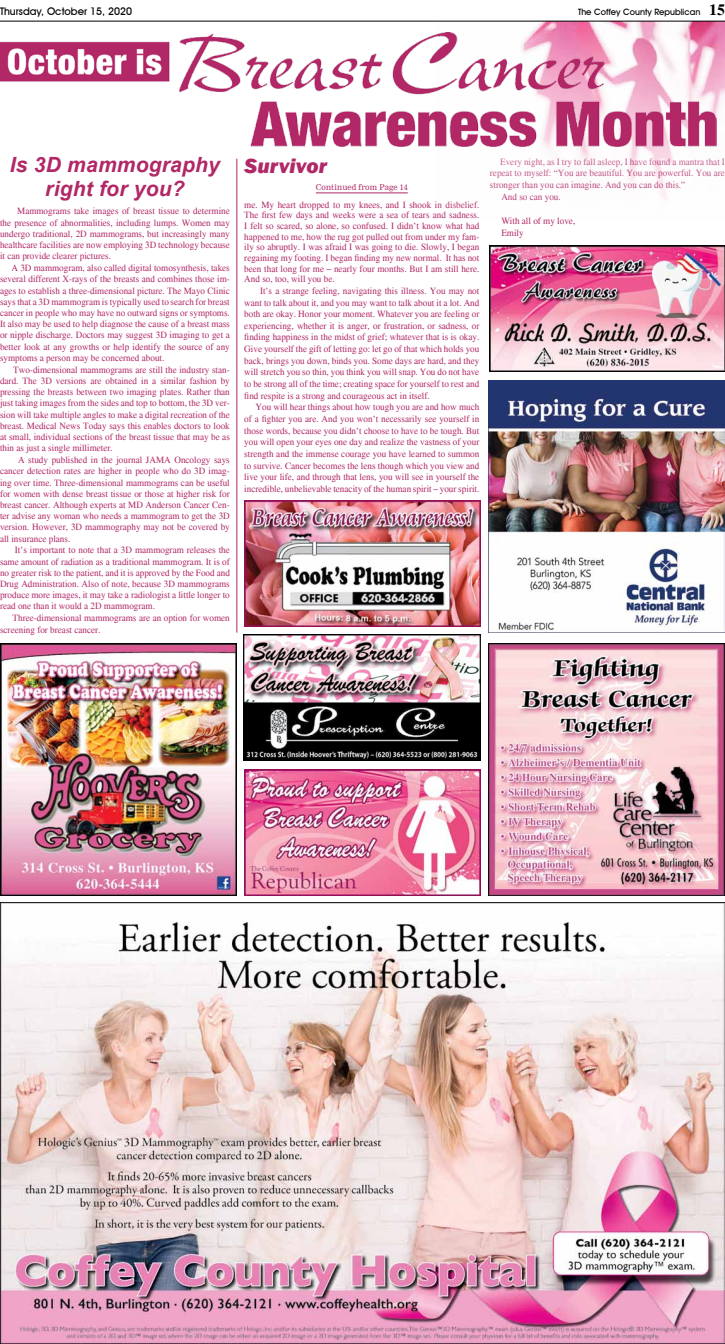
<style>
.page{position:relative;width:725px;height:1344px;background:#fff}
.page>*{position:absolute;margin:0;border:0;box-sizing:border-box;transform-origin:0 0}
.t1{font:italic 700 21px/23.6px "Arial";letter-spacing:.01em;color:#b12867;text-align:center}
.t2{font:italic 800 21px "Franklin Gothic";letter-spacing:.01em;color:#b12867}
.t3{font:500 10.5px "Avant Garde IT Cby BT";color:#000}
.t4{font:9.62px/11.2px "Times";color:#b12867;text-align:justify;scale:.95 1}
.t5{font:500 8.75px "Avant Garde IT Cby BT";color:#000}
.t6{font:7.88px "Nimrod";letter-spacing:.01em;color:#b12867}
.s1{font-family:"Times";font-weight:700;font-size:15.75px}
</style>
<div class="page">
<img style="left:436px;top:22px;width:288px;height:178px">
<hr style="left:0;top:21px;width:724px;height:1px;background:#000">
<img style="left:244px;top:769px;width:236px;height:126px">
<img style="left:488px;top:381px;width:236px;height:252px">
<img style="left:0;top:903px;width:724px;height:441px">
<img style="left:244px;top:500px;width:236px;height:126px">
<img style="left:0;top:643px;width:236px;height:252px">
<img style="left:488px;top:643px;width:236px;height:252px">
<img style="left:243px;top:635px;width:237px;height:126px">
<img style="left:489px;top:245px;width:235px;height:126px">
<img style="left:0;top:32px;width:716px;height:114px">
<hr style="left:316px;top:193px;width:92px;height:1px;background:#b12867">
<hr style="left:236px;top:159px;width:1px;height:474px;background:#b12867">
<p class="t3" style="left:0;top:4px;width:134px">Thursday, October 15, 2020</p>
<p class="t5" style="left:578px;top:6px;width:148px">The Coffey County Republican <span class="s1">15</span></p>
<h1 class="t1" style="left:10px;top:154px;width:211px">Is 3D mammography right for you?</h1>
<p class="t4" style="left:0;top:206px;width:243px;text-indent:17px">Mammograms take images of breast tissue to determine the presence of abnormalities, including lumps. Women may undergo traditional, 2D mammograms, but increasingly many healthcare facilities are now employing 3D technology because it can provide clearer pictures.</p>
<p class="t4" style="left:0;top:262px;width:243px;text-indent:11px">A 3D mammogram, also called digital tomosynthesis, takes several different X-rays of the breasts and combines those im&shy;ages to establish a three-dimensional picture. The Mayo Clinic says that a 3D mammogram is typically used to search for breast cancer in people who may have no outward signs or symptoms.<br>It also may be used to help diagnose the cause of a breast mass or nipple discharge. Doctors may suggest 3D imaging to get a better look at any growths or help identify the source of any symptoms a person may be concerned about.</p>
<p class="t4" style="left:0;top:364px;width:243px;text-indent:13px">Two-dimensional mammograms are still the industry stan&shy;dard. The 3D versions are obtained in a similar fashion by pressing the breasts between two imaging plates. Rather than just taking images from the sides and top to bottom, the 3D ver&shy;sion will take multiple angles to make a digital recreation of the breast. Medical News Today says this enables doctors to look at small, individual sections of the breast tissue that may be as thin as just a single millimeter.</p>
<p class="t4" style="left:0;top:454px;width:243px;text-indent:18px">A study published in the journal JAMA Oncology says cancer detection rates are higher in people who do 3D imag&shy;ing over time. Three-dimensional mammograms can be useful for women with dense breast tissue or those at higher risk for breast cancer. Although experts at MD Anderson Cancer Cen&shy;ter advise any woman who needs a mammogram to get the 3D version. However, 3D mammography may not be covered by all insurance plans.</p>
<p class="t4" style="left:0;top:545px;width:243px;text-indent:15px">It’s important to note that a 3D mammogram releases the same amount of radiation as a traditional mammogram. It is of no greater risk to the patient, and it is approved by the Food and Drug Administration. Also of note, because 3D mammograms produce more images, it may take a radiologist a little longer to read one than it would a 2D mammogram.</p>
<p class="t4" style="left:0;top:613px;width:243px;text-indent:13px">Three-dimensional mammograms are an option for women screening for breast cancer.</p>
<h1 class="t2" style="left:244px;top:152px;width:84px">Survivor</h1>
<p class="t6" style="left:316px;top:182px;width:93px">Continued from Page 14</p>
<p class="t4" style="left:244px;top:199px;width:249px;line-height:10.7px">me. My heart dropped to my knees, and I shook in disbelief.<br>The first few days and weeks were a sea of tears and sadness.<br>I felt so scared, so alone, so confused. I didn’t know what had happened to me, how the rug got pulled out from under my fam&shy;ily so abruptly. I was afraid I was going to die. Slowly, I began regaining my footing. I began finding my new normal. It has not been that long for me – nearly four months. But I am still here.<br>And so, too, will you be.</p>
<p class="t4" style="left:244px;top:285px;width:249px;line-height:11.6px;text-indent:16px">It’s a strange feeling, navigating this illness. You may not want to talk about it, and you may want to talk about it a lot. And both are okay. Honor your moment. Whatever you are feeling or experiencing, whether it is anger, or frustration, or sadness, or finding happiness in the midst of grief; whatever that is is okay.<br>Give yourself the gift of letting go: let go of that which holds you back, brings you down, binds you. Some days are hard, and they will stretch you so thin, you think you will snap. You do not have to be strong all of the time; creating space for yourself to rest and find respite is a strong and courageous act in itself.</p>
<p class="t4" style="left:244px;top:401px;width:249px;line-height:11.6px;text-indent:11px">You will hear things about how tough you are and how much of a fighter you are. And you won’t necessarily see yourself in those words, because you didn’t choose to have to be tough. But you will open your eyes one day and realize the vastness of your strength and the immense courage you have learned to summon to survive. Cancer becomes the lens though which you view and live your life, and through that lens, you will see in yourself the incredible, unbelievable tenacity of the human spirit – your spirit.</p>
<p class="t4" style="left:500px;top:156px;width:238px">Every night, as I try to fall asleep, I have found a mantra that I</p>
<p class="t4" style="left:490px;top:168px;width:249px">repeat to myself: “You are beautiful. You are powerful. You are</p>
<p class="t4" style="left:490px;top:179px;width:207px">stronger than you can imagine. And you can do this.”</p>
<p class="t4" style="left:501px;top:192px;width:64px">And so can you.</p>
<p class="t4" style="left:501px;top:215px;width:79px;line-height:11.8px">With all of my love,<br>Emily</p>
</div>
